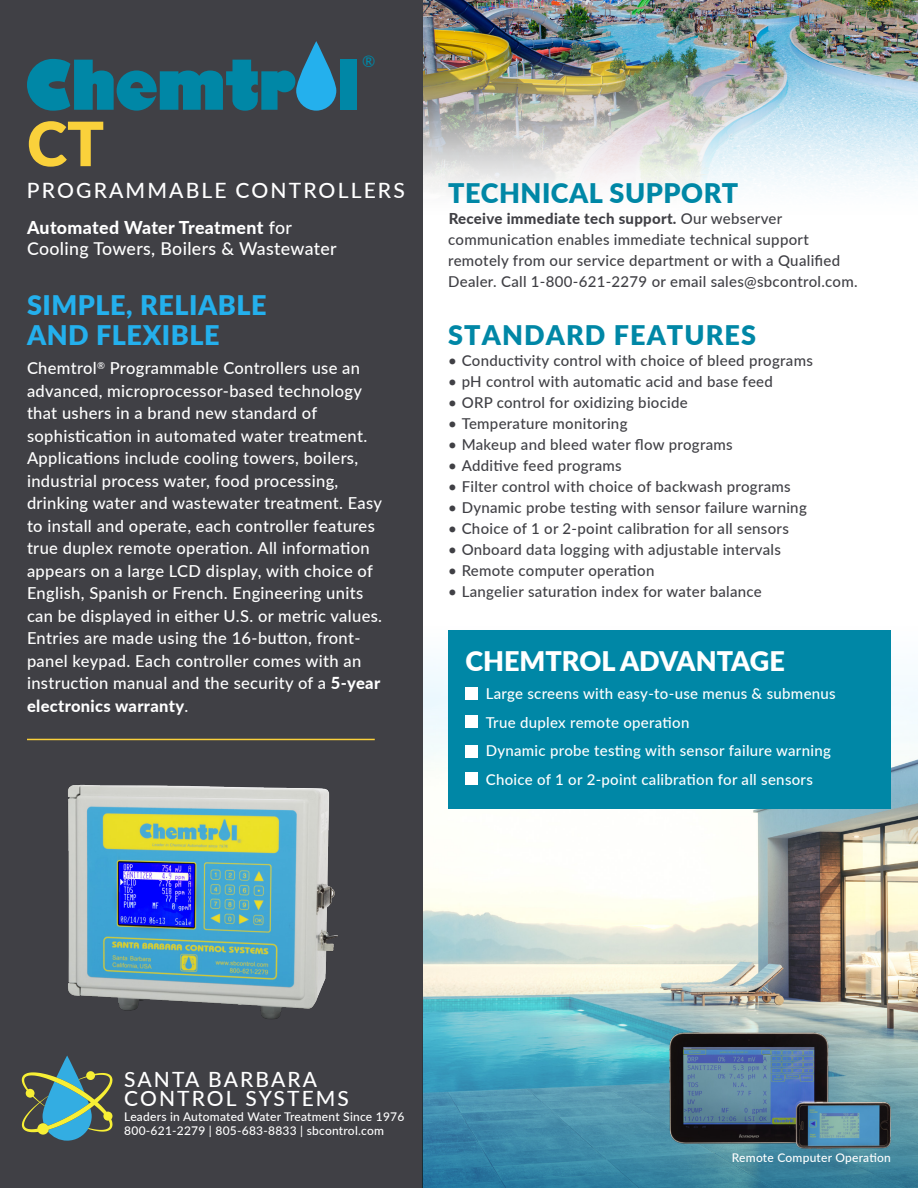
<style>
.page{position:relative;width:918px;height:1188px;background:#fff}
.page>*{position:absolute;margin:0;border:0;box-sizing:border-box;transform-origin:0 0}
.t1{font:900 61.05px "Lato";color:#fad13b}
.t2{font:900 27px "Lato";letter-spacing:.03em;color:#0087a6}
.t3{font:900 27px/30px "Lato";letter-spacing:.02em;color:#24b0ed}
.t4{font:900 27px "Lato";color:#fff}
.t5{font:500 21.15px "Lato";letter-spacing:.1em;color:#fff}
.t6{font:500 21px/19.8px "Lato";letter-spacing:.1em;color:#fff}
.t7{font:500 17.7px "Lato";letter-spacing:.02em;color:#fff}
.t8{font:800 17.7px "Lato";letter-spacing:.015em;color:#fff}
.t9{font:500 16.5px/22.5px "Lato";letter-spacing:.02em;color:#fff}
.t10{font:500 16.05px "Lato";color:#0087a6}
.t11{font:500 15px/21px "Lato";letter-spacing:.02em;color:#404045}
.t12{font:500 15px "Lato";letter-spacing:.02em;color:#fff}
.t13{font:500 12px/14.4px "Lato";letter-spacing:.02em;color:#fff}
.s1{font-weight:500}
.s2{font-weight:800}
</style>
<div class="page">
<img style="left:422px;top:0;width:496px;height:217px">
<img style="left:422px;top:626px;width:496px;height:357px">
<div style="left:0;top:0;width:422px;height:1188px;background:#404045"></div>
<img style="left:422px;top:983px;width:496px;height:205px">
<svg style="left:22px;top:1056px;width:90px;height:85px"></svg>
<div style="left:341px;top:60px;width:16px;height:50px;background:#0087a6"></div>
<svg style="left:27px;top:59px;width:268px;height:52px"></svg>
<svg style="left:296px;top:41px;width:40px;height:70px;fill:#24b0ed"></svg>
<hr style="left:27px;top:739px;width:348px;height:1px;background:#fad13b">
<img style="left:68px;top:784px;width:270px;height:235px">
<div style="left:448px;top:631px;width:443px;height:178px;background:#0087a6"></div>
<img style="left:653px;top:1005px;width:254px;height:169px">
<div style="left:465px;top:687px;width:13px;height:13px;background:#fff"></div>
<div style="left:465px;top:772px;width:13px;height:13px;background:#fff"></div>
<div style="left:465px;top:715px;width:13px;height:13px;background:#fff"></div>
<div style="left:465px;top:745px;width:13px;height:13px;background:#fff"></div>
<p class="t10" style="left:362px;top:49px;width:15px">®</p>
<p class="t1" style="left:27px;top:98px;width:79px">CT</p>
<p class="t5" style="left:27px;top:176px;width:379px">PROGRAMMABLE CONTROLLERS</p>
<p class="t8" style="left:27px;top:215px;width:266px">Automated Water Treatment <span class="s1">for</span></p>
<p class="t7" style="left:27px;top:236px;width:311px">Cooling Towers, Boilers &amp; Wastewater</p>
<p class="t3" style="left:27px;top:289px;width:241px">SIMPLE, RELIABLE<br>AND FLEXIBLE</p>
<p class="t9" style="left:27px;top:356px;width:357px">Chemtrol<sup>®</sup> Programmable Controllers use an advanced, microprocessor-based technology that ushers in a brand new standard of sophistication in automated water treatment.<br>Applications include cooling towers, boilers, industrial process water, food processing, drinking water and wastewater treatment. Easy to install and operate, each controller features true duplex remote operation. All information appears on a large LCD display, with choice of English, Spanish or French. Engineering units can be displayed in either U.S. or metric values.<br>Entries are made using the 16-button, front&shy;panel keypad. Each controller comes with an instruction manual and the security of a <span class="s2">5-year electronics warranty</span>.</p>
<p class="t2" style="left:448px;top:173px;width:291px">TECHNICAL SUPPORT</p>
<p class="t11" style="left:448px;top:208px;width:411px"><span class="s2">Receive immediate tech support.</span> Our webserver communication enables immediate technical support remotely from our service department or with a Qualified Dealer. Call 1-800-621-2279 or email sales@sbcontrol.com.</p>
<p class="t2" style="left:448px;top:314px;width:309px">STANDARD FEATURES</p>
<p class="t11" style="left:448px;top:349px;width:366px">• Conductivity control with choice of bleed programs</p>
<p class="t11" style="left:448px;top:370px;width:326px">• pH control with automatic acid and base feed</p>
<p class="t11" style="left:448px;top:391px;width:241px">• ORP control for oxidizing biocide</p>
<p class="t11" style="left:448px;top:412px;width:181px">• Temperature monitoring</p>
<p class="t11" style="left:448px;top:433px;width:286px">• Makeup and bleed water flow programs</p>
<p class="t11" style="left:448px;top:454px;width:175px">• Additive feed programs</p>
<p class="t11" style="left:448px;top:475px;width:344px">• Filter control with choice of backwash programs</p>
<p class="t11" style="left:448px;top:496px;width:360px">• Dynamic probe testing with sensor failure warning</p>
<p class="t11" style="left:448px;top:517px;width:342px">• Choice of 1 or 2-point calibration for all sensors</p>
<p class="t11" style="left:448px;top:538px;width:334px">• Onboard data logging with adjustable intervals</p>
<p class="t11" style="left:448px;top:559px;width:208px">• Remote computer operation</p>
<p class="t11" style="left:448px;top:580px;width:315px">• Langelier saturation index for water balance</p>
<p class="t4" style="left:465px;top:640px;width:321px">CHEMTROL ADVANTAGE</p>
<p class="t12" style="left:486px;top:683px;width:352px">Large screens with easy-to-use menus &amp; submenus</p>
<p class="t12" style="left:486px;top:711px;width:205px">True duplex remote operation</p>
<p class="t12" style="left:486px;top:740px;width:347px">Dynamic probe testing with sensor failure warning</p>
<p class="t12" style="left:486px;top:768px;width:329px">Choice of 1 or 2-point calibration for all sensors</p>
<p class="t6" style="left:124px;top:1068px;width:226px">SANTA BARBARA<br>CONTROL SYSTEMS</p>
<p class="t13" style="left:124px;top:1109px;width:282px">Leaders in Automated Water Treatment Since 1976<br>800-621-2279 | 805-683-8833 | sbcontrol.com</p>
<p class="t13" style="left:732px;top:1150px;width:161px">Remote Computer Operation</p>
</div>
